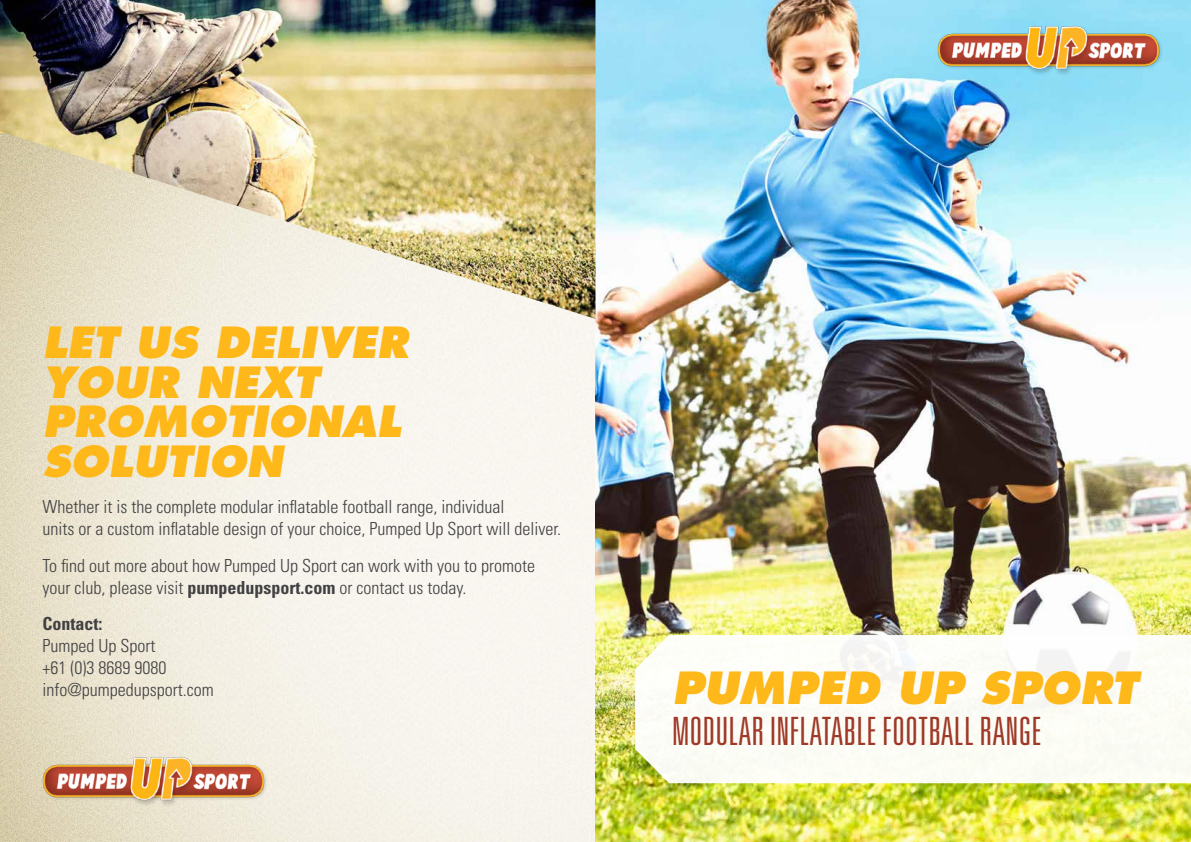
<style>
.page{position:relative;width:1191px;height:842px;background:#fff}
.page>*{position:absolute;margin:0;border:0;box-sizing:border-box;transform-origin:0 0}
.t1{font:italic 800 43.1px "Futura Std";color:#ffb819}
.t2{font:italic 800 41.8px/39.8px "Futura Std";color:#ffb819}
.t3{font:300 ultra-condensed 39px "Univers LT Std";color:#9f3928}
.t4{font:300 condensed 18px/22px "Univers LT Std";color:#414042}
.t5{font:700 condensed 18px "Univers LT Std";color:#414042}
.s1{font-weight:700}
</style>
<div class="page">
<img style="left:0;top:319px;width:595px;height:523px">
<img style="left:595px;top:0;width:596px;height:842px">
<img style="left:935px;top:24px;width:229px;height:54px">
<div style="left:635px;top:635px;width:556px;height:148px;background:#fcfcf6"></div>
<img style="left:0;top:0;width:595px;height:319px">
<img style="left:41px;top:755px;width:226px;height:54px">
<h2 class="t2" style="left:43px;top:322px;width:376px">LET US DELIVER<br>YOUR NEXT<br>PROMOTIONAL<br>SOLUTION</h2>
<p class="t4" style="left:43px;top:496px;width:520px">Whether it is the complete modular inflatable football range, individual<br>units or a custom inflatable design of your choice, Pumped Up Sport will deliver.</p>
<p class="t4" style="left:43px;top:554px;width:494px">To find out more about how Pumped Up Sport can work with you to promote your club, please visit <span class="s1">pumpedupsport.com</span> or contact us today.</p>
<p class="t5" style="left:43px;top:612px;width:62px">Contact:</p>
<p class="t4" style="left:43px;top:634px;width:173px">Pumped Up Sport<br>+61 (0)3 8689 9080 info@pumpedupsport.com</p>
<h1 class="t1" style="left:672px;top:660px;width:475px">PUMPED UP SPORT</h1>
<h3 class="t3" style="left:672px;top:711px;width:371px">MODULAR INFLATABLE FOOTBALL RANGE</h3>
</div>
